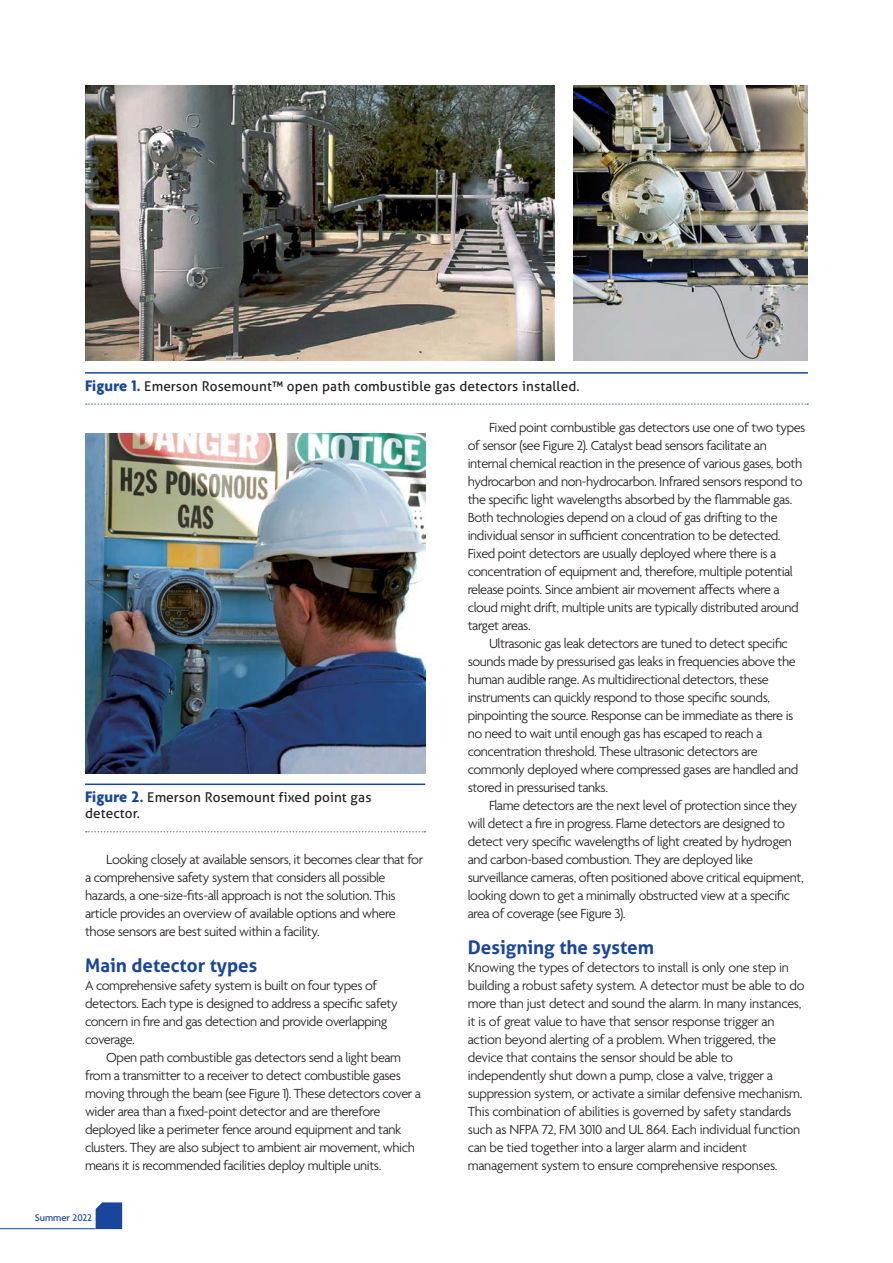
<style>
.page{position:relative;width:893px;height:1263px;background:#fff}
.page>*{position:absolute;margin:0;border:0;box-sizing:border-box;transform-origin:0 0}
.Sub_1{font:700 18.75px "Aller";color:#18469d}
.Body_Text{font:300 14.25px/18px "Agenda";letter-spacing:-.03em;color:#231f20}
.Paragraph_1{font:300 14.25px/18px "Agenda";letter-spacing:-.02em;color:#231f20}
.t1{font:13.5px/16.2px "Aller";letter-spacing:.01em;color:#231f20}
.t2{font:500 10.5px "Agenda";color:#18469d}
.s1{font-family:"Agenda";font-weight:700;font-size:16.5px;color:#18469d}
</style>
<div class="page">
<hr style="left:85px;top:372px;width:723px;height:2px;background:#18469d">
<svg style="left:86px;top:403px;width:722px;height:2px"></svg>
<hr style="left:85px;top:783px;width:340px;height:2px;background:#18469d">
<svg style="left:86px;top:831px;width:339px;height:1px"></svg>
<img style="left:85px;top:86px;width:470px;height:274px">
<img style="left:573px;top:85px;width:235px;height:276px">
<img style="left:85px;top:433px;width:340px;height:340px">
<hr style="left:0;top:1228px;width:96px;height:1px;background:#18469d">
<svg style="left:96px;top:1202px;width:26px;height:27px"></svg>
<img style="left:120px;top:1202px;width:3px;height:25px">
<p class="t1" style="left:85px;top:378px;width:496px"><span class="s1">Figure 1.</span> Emerson Rosemount™ open path combustible gas detectors installed.</p>
<p class="t1" style="left:85px;top:789px;width:288px"><span class="s1">Figure 2.</span> Emerson Rosemount fixed point gas detector.</p>
<p class="Body_Text" style="left:85px;top:851px;width:340px;text-indent:21px">Looking closely at available sensors, it becomes clear that for a comprehensive safety system that considers all possible hazards, a one-size-fits-all approach is not the solution. This article provides an overview of available options and where those sensors are best suited within a facility.</p>
<p class="Sub_1" style="left:85px;top:953px;width:174px">Main detector types</p>
<p class="Paragraph_1" style="left:85px;top:977px;width:314px">A comprehensive safety system is built on four types of detectors. Each type is designed to address a specific safety concern in fire and gas detection and provide overlapping coverage.</p>
<p class="Body_Text" style="left:85px;top:1049px;width:338px;text-indent:21px">Open path combustible gas detectors send a light beam from a transmitter to a receiver to detect combustible gases moving through the beam (see Figure 1). These detectors cover a wider area than a fixed-point detector and are therefore deployed like a perimeter fence around equipment and tank clusters. They are also subject to ambient air movement, which means it is recommended facilities deploy multiple units.</p>
<p class="t2" style="left:35px;top:1212px;width:59px">Summer 2022</p>
<p class="Body_Text" style="left:468px;top:419px;width:339px;text-indent:21px">Fixed point combustible gas detectors use one of two types of sensor (see Figure 2). Catalyst bead sensors facilitate an internal chemical reaction in the presence of various gases, both hydrocarbon and non-hydrocarbon. Infrared sensors respond to the specific light wavelengths absorbed by the flammable gas.<br>Both technologies depend on a cloud of gas drifting to the individual sensor in sufficient concentration to be detected.<br>Fixed point detectors are usually deployed where there is a concentration of equipment and, therefore, multiple potential release points. Since ambient air movement affects where a cloud might drift, multiple units are typically distributed around target areas.</p>
<p class="Body_Text" style="left:468px;top:635px;width:332px;text-indent:21px">Ultrasonic gas leak detectors are tuned to detect specific sounds made by pressurised gas leaks in frequencies above the human audible range. As multidirectional detectors, these instruments can quickly respond to those specific sounds, pinpointing the source. Response can be immediate as there is no need to wait until enough gas has escaped to reach a concentration threshold. These ultrasonic detectors are commonly deployed where compressed gases are handled and stored in pressurised tanks.</p>
<p class="Body_Text" style="left:468px;top:797px;width:337px;text-indent:21px">Flame detectors are the next level of protection since they will detect a fire in progress. Flame detectors are designed to detect very specific wavelengths of light created by hydrogen and carbon-based combustion. They are deployed like surveillance cameras, often positioned above critical equipment, looking down to get a minimally obstructed view at a specific area of coverage (see Figure 3).</p>
<p class="Sub_1" style="left:468px;top:935px;width:188px">Designing the system</p>
<p class="Paragraph_1" style="left:468px;top:959px;width:338px">Knowing the types of detectors to install is only one step in building a robust safety system. A detector must be able to do more than just detect and sound the alarm. In many instances, it is of great value to have that sensor response trigger an action beyond alerting of a problem. When triggered, the device that contains the sensor should be able to independently shut down a pump, close a valve, trigger a suppression system, or activate a similar defensive mechanism.<br>This combination of abilities is governed by safety standards such as NFPA 72, FM 3010 and UL 864. Each individual function can be tied together into a larger alarm and incident management system to ensure comprehensive responses.</p>
</div>
